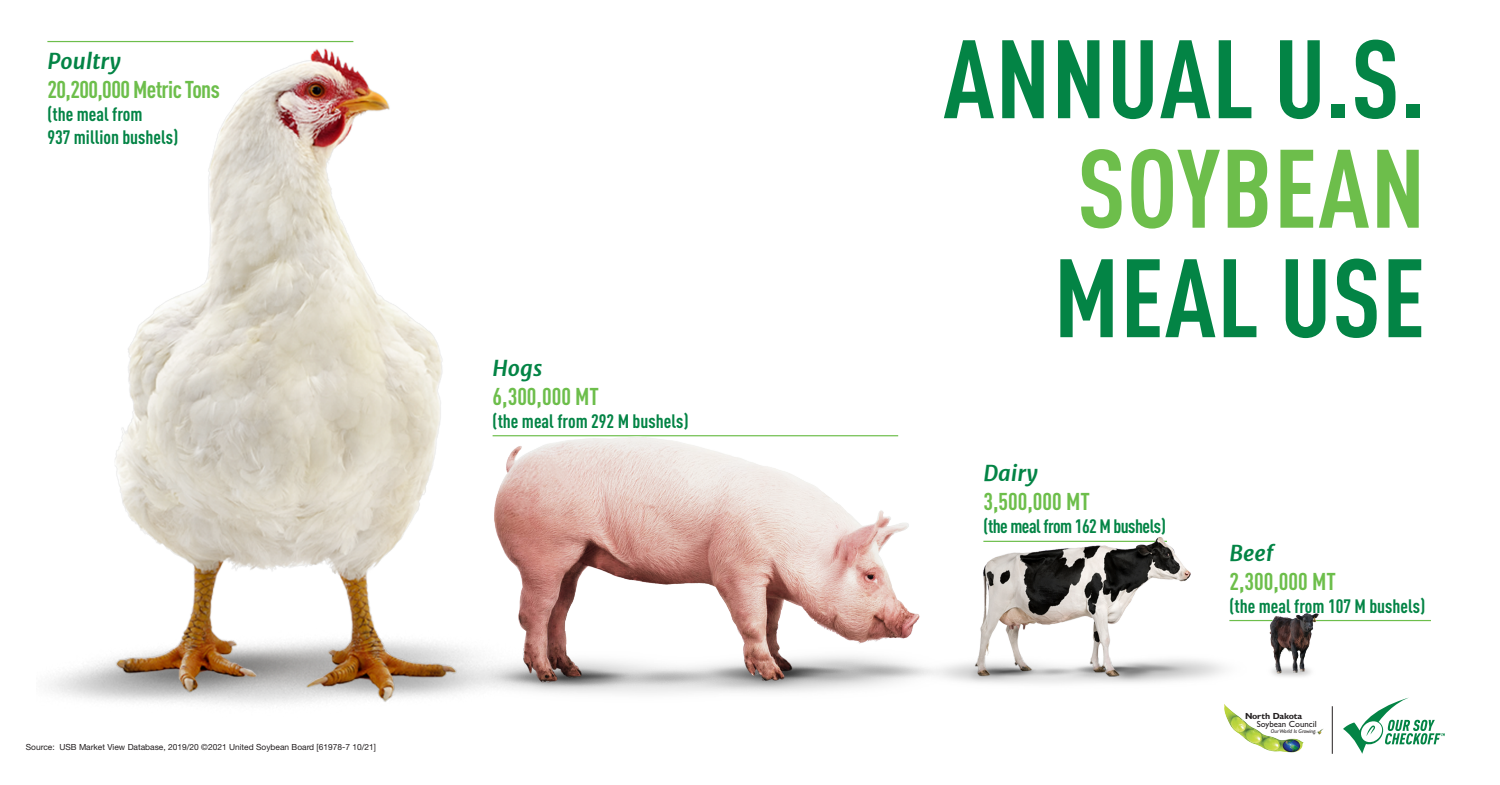
<style>
.page{position:relative;width:1500px;height:785px;background:#fff}
.page>*{position:absolute;margin:0;border:0;box-sizing:border-box;transform-origin:0 0}
.t1{font:700 condensed 109.5px/109.5px "DINOT";letter-spacing:.01em;color:#038445;text-align:justify}
.t2{font:700 condensed 24px "DINOT";color:#6dbe4b}
.t3{font:700 condensed 24px "DINOT";letter-spacing:-.025em;color:#6dbe4b}
.t4{font:italic 700 21.62px "Merriweather Sans";color:#038445}
.t5{font:700 condensed 19.25px/23px "DINOT";color:#038445}
.t6{font:700 condensed 19.25px "DINOT";letter-spacing:-.025em;color:#038445}
.t7{font:8.88px/7.9px "Gill Sans";color:#231f20}
.t8{font:8.38px "Helvetica Neue LT Std";color:#231f20}
.t9{font:italic 5.62px "Gill Sans";color:#231f20}
.s1{color:#6dbe4b}
.s2{font-weight:700}
</style>
<div class="page">
<img style="left:47px;top:41px;width:1384px;height:713px">
<img style="left:1224px;top:704px;width:80px;height:48px">
<svg style="left:1317px;top:724px;width:8px;height:13px"></svg>
<hr style="left:1332px;top:706px;width:1px;height:48px;background:#231f20">
<svg style="left:1343px;top:697px;width:102px;height:57px"></svg>
<p class="t4" style="left:47px;top:48px;width:75px">Poultry</p>
<p class="t3" style="left:47px;top:75px;width:174px">20,200,000 Metric Tons</p>
<p class="t5" style="left:47px;top:102px;width:132px">(the meal from<br>937 million bushels)</p>
<p class="t4" style="left:493px;top:355px;width:52px">Hogs</p>
<p class="t2" style="left:493px;top:382px;width:108px">6,300,000 MT</p>
<p class="t5" style="left:493px;top:409px;width:197px">(the meal from 292 M bushels)</p>
<p class="t8" style="left:26px;top:742px;width:352px">Source: USB Market View Database, 2019/20 ©2021 United Soybean Board [61978-7 10/21]</p>
<p class="t1" style="left:1054px;top:23px;width:374px;text-indent:-110px">ANNUAL U.S.<br><span class="s1">SOYBEAN </span>MEAL USE</p>
<p class="t4" style="left:983px;top:460px;width:56px">Dairy</p>
<p class="t2" style="left:983px;top:487px;width:108px">3,500,000 MT</p>
<p class="t6" style="left:983px;top:515px;width:184px">(the meal from 162 M bushels)</p>
<p class="t4" style="left:1229px;top:540px;width:45px">Beef</p>
<p class="t2" style="left:1229px;top:567px;width:108px">2,300,000 MT</p>
<p class="t5" style="left:1229px;top:594px;width:197px">(the meal from 107 M bushels)</p>
<p class="t7" style="left:1257px;top:712px;width:61px;text-indent:-12px"><span class="s2">North Dakota<br></span>Soybean Council</p>
<p class="t9" style="left:1271px;top:728px;width:47px">Our World Is Growing.</p>
</div>
